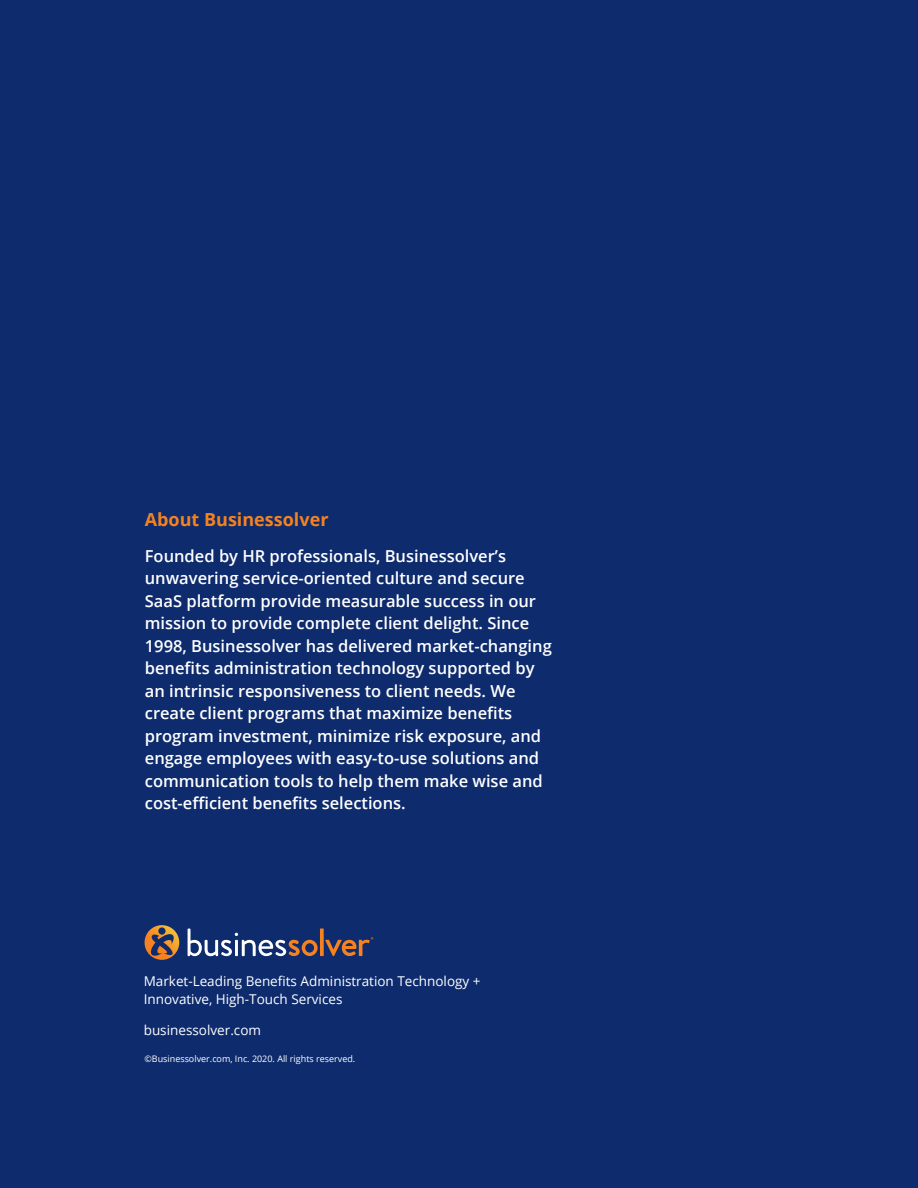
<style>
.page{position:relative;width:918px;height:1188px;background:#0d2b6d}
.page>*{position:absolute;margin:0;border:0;box-sizing:border-box;transform-origin:0 0}
.t1{font:700 18px "Open Sans";color:#f58220}
.t2{font:600 16.5px/22.5px "Open Sans";color:#fff}
.t3{font:13.5px/18px "Open Sans";color:#fff}
.t4{font:9px "Open Sans";color:#fff}
</style>
<div class="page">
<svg style="left:188px;top:929px;width:130px;height:27px"></svg>
<svg style="left:320px;top:928px;width:4px;height:28px"></svg>
<svg style="left:145px;top:925px;width:34px;height:35px"></svg>
<svg style="left:325px;top:937px;width:48px;height:19px"></svg>
<p class="t1" style="left:145px;top:506px;width:185px">About Businessolver</p>
<p class="t2" style="left:145px;top:544px;width:409px">Founded by HR professionals, Businessolver’s unwavering service-oriented culture and secure SaaS platform provide measurable success in our mission to provide complete client delight. Since 1998, Businessolver has delivered market-changing benefits administration technology supported by an intrinsic responsiveness to client needs. We create client programs that maximize benefits program investment, minimize risk exposure, and engage employees with easy-to-use solutions and communication tools to help them make wise and cost-efficient benefits selections.</p>
<p class="t3" style="left:144px;top:972px;width:338px">Market-Leading Benefits Administration Technology +<br>Innovative, High-Touch Services</p>
<p class="t3" style="left:144px;top:1021px;width:119px">businessolver.com</p>
<p class="t4" style="left:144px;top:1052px;width:212px">©Businessolver.com, Inc. 2020. All rights reserved.</p>
</div>
